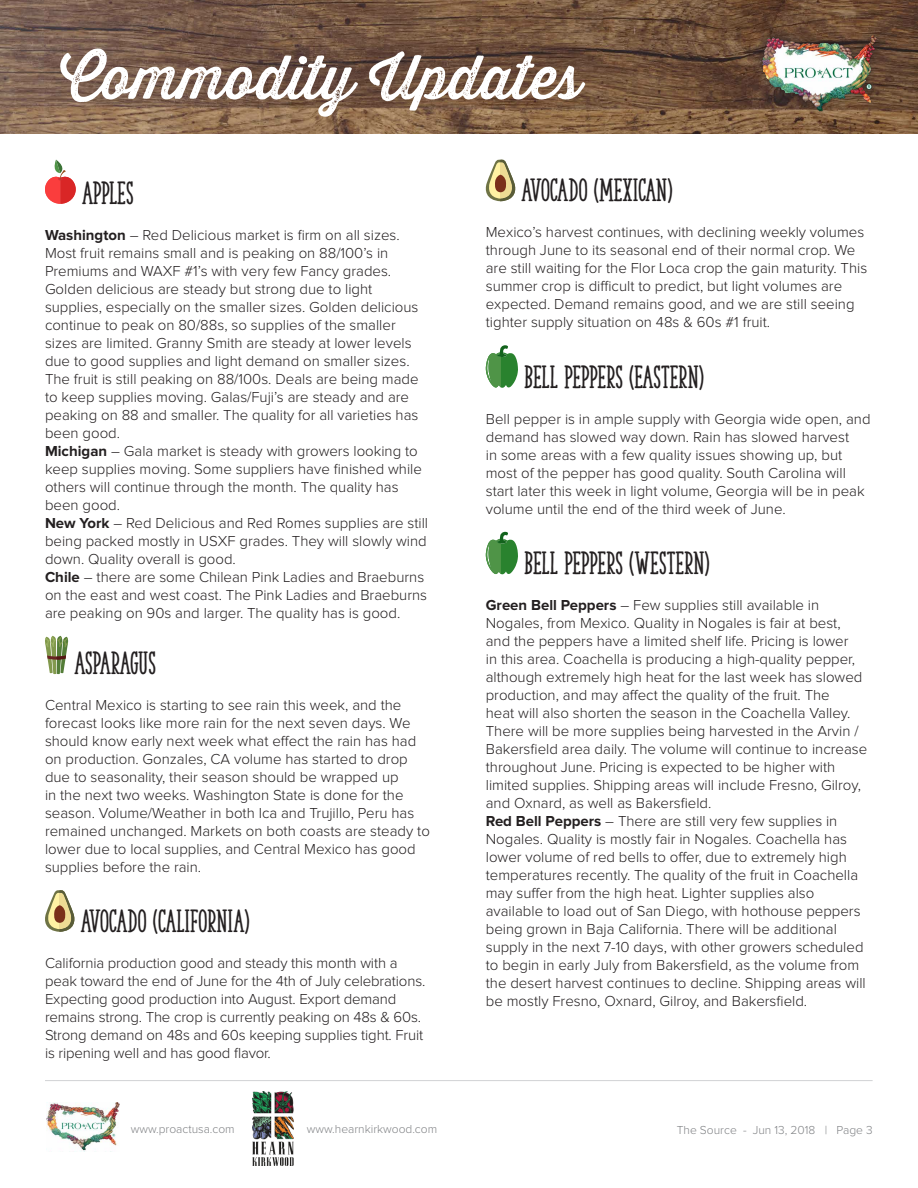
<style>
.page{position:relative;width:918px;height:1188px;background:#fff}
.page>*{position:absolute;margin:0;border:0;box-sizing:border-box;transform-origin:0 0}
.t1{font:60px "Thirsty Rough Reg One";color:#fff}
.t2{font:30px "The Serif Hand Extrablack";color:#231f20}
.t3{font:700 27px "Proxima Nova";color:#fff}
.t4{font:300 15px/18px "Proxima Nova";color:#231f20}
.t5{font:300 12px "Proxima Nova";color:#808285}
.s1{font-weight:700}
</style>
<div class="page">
<hr style="left:45px;top:1080px;width:828px;height:1px;background:#d1d2d4">
<img style="left:0;top:0;width:918px;height:134px">
<div style="left:752px;top:25px;width:133px;height:94px;background:#231f20;opacity:.6"></div>
<img style="left:761px;top:36px;width:115px;height:76px">
<img style="left:46px;top:1102px;width:74px;height:49px">
<img style="left:252px;top:1091px;width:41px;height:75px">
<svg style="left:45px;top:160px;width:31px;height:44px"></svg>
<svg style="left:45px;top:636px;width:23px;height:38px"></svg>
<svg style="left:45px;top:890px;width:30px;height:42px"></svg>
<svg style="left:485px;top:159px;width:31px;height:42px"></svg>
<svg style="left:486px;top:345px;width:32px;height:43px"></svg>
<svg style="left:486px;top:532px;width:32px;height:43px"></svg>
<h1 class="t1" style="left:60px;top:33px;width:523px">Commodity Updates</h1>
<h3 class="t3" style="left:219px;top:80px;width:154px">Jun 13, 2018</h3>
<h2 class="t2" style="left:82px;top:175px;width:53px">APPLES</h2>
<p class="t4" style="left:45px;top:226px;width:385px"><span class="s1">Washington</span> – Red Delicious market is firm on all sizes.<br>Most fruit remains small and is peaking on 88/100’s in Premiums and WAXF #1’s with very few Fancy grades.<br>Golden delicious are steady but strong due to light supplies, especially on the smaller sizes. Golden delicious continue to peak on 80/88s, so supplies of the smaller sizes are limited. Granny Smith are steady at lower levels due to good supplies and light demand on smaller sizes.<br>The fruit is still peaking on 88/100s. Deals are being made to keep supplies moving. Galas/Fuji’s are steady and are peaking on 88 and smaller. The quality for all varieties has been good.<br><span class="s1">Michigan</span> – Gala market is steady with growers looking to keep supplies moving. Some suppliers have finished while others will continue through the month. The quality has been good.<br><span class="s1">New York</span> – Red Delicious and Red Romes supplies are still being packed mostly in USXF grades. They will slowly wind down. Quality overall is good.<br><span class="s1">Chile</span> – there are some Chilean Pink Ladies and Braeburns on the east and west coast. The Pink Ladies and Braeburns are peaking on 90s and larger. The quality has is good.</p>
<h2 class="t2" style="left:75px;top:645px;width:83px">ASPARAGUS</h2>
<p class="t4" style="left:45px;top:697px;width:386px">Central Mexico is starting to see rain this week, and the forecast looks like more rain for the next seven days. We should know early next week what effect the rain has had on production. Gonzales, CA volume has started to drop due to seasonality, their season should be wrapped up<br>in the next two weeks. Washington State is done for the season. Volume/Weather in both Ica and Trujillo, Peru has remained unchanged. Markets on both coasts are steady to lower due to local supplies, and Central Mexico has good supplies before the rain.</p>
<h2 class="t2" style="left:81px;top:903px;width:170px">AVOCADO (CALIFORNIA)</h2>
<p class="t4" style="left:45px;top:954px;width:382px">California production good and steady this month with a peak toward the end of June for the 4th of July celebrations.<br>Expecting good production into August. Export demand remains strong. The crop is currently peaking on 48s &amp; 60s.<br>Strong demand on 48s and 60s keeping supplies tight. Fruit is ripening well and has good flavor.</p>
<p class="t5" style="left:131px;top:1124px;width:105px">www.proactusa.com</p>
<p class="t5" style="left:307px;top:1124px;width:132px">www.hearnkirkwood.com</p>
<h2 class="t2" style="left:522px;top:172px;width:152px">AVOCADO (MEXICAN)</h2>
<p class="t4" style="left:486px;top:224px;width:383px">Mexico’s harvest continues, with declining weekly volumes through June to its seasonal end of their normal crop. We are still waiting for the Flor Loca crop the gain maturity. This summer crop is difficult to predict, but light volumes are expected. Demand remains good, and we are still seeing tighter supply situation on 48s &amp; 60s #1 fruit.</p>
<h2 class="t2" style="left:524px;top:359px;width:181px">BELL PEPPERS (EASTERN)</h2>
<p class="t4" style="left:486px;top:410px;width:386px">Bell pepper is in ample supply with Georgia wide open, and demand has slowed way down. Rain has slowed harvest<br>in some areas with a few quality issues showing up, but most of the pepper has good quality. South Carolina will start later this week in light volume, Georgia will be in peak volume until the end of the third week of June.</p>
<h2 class="t2" style="left:524px;top:545px;width:187px">BELL PEPPERS (WESTERN)</h2>
<p class="t4" style="left:486px;top:597px;width:383px"><span class="s1">Green Bell Peppers</span> – Few supplies still available in Nogales, from Mexico. Quality in Nogales is fair at best, and the peppers have a limited shelf life. Pricing is lower<br>in this area. Coachella is producing a high-quality pepper, although extremely high heat for the last week has slowed production, and may affect the quality of the fruit. The<br>heat will also shorten the season in the Coachella Valley.<br>There will be more supplies being harvested in the Arvin / Bakersfield area daily. The volume will continue to increase throughout June. Pricing is expected to be higher with limited supplies. Shipping areas will include Fresno, Gilroy, and Oxnard, as well as Bakersfield.<br><span class="s1">Red Bell Peppers</span> – There are still very few supplies in Nogales. Quality is mostly fair in Nogales. Coachella has lower volume of red bells to offer, due to extremely high temperatures recently. The quality of the fruit in Coachella may suffer from the high heat. Lighter supplies also available to load out of San Diego, with hothouse peppers being grown in Baja California. There will be additional supply in the next 7-10 days, with other growers scheduled to begin in early July from Bakersfield, as the volume from the desert harvest continues to decline. Shipping areas will be mostly Fresno, Oxnard, Gilroy, and Bakersfield.</p>
<p class="t5" style="left:677px;top:1124px;width:197px">The Source - Jun 13, 2018 | Page 3</p>
</div>
